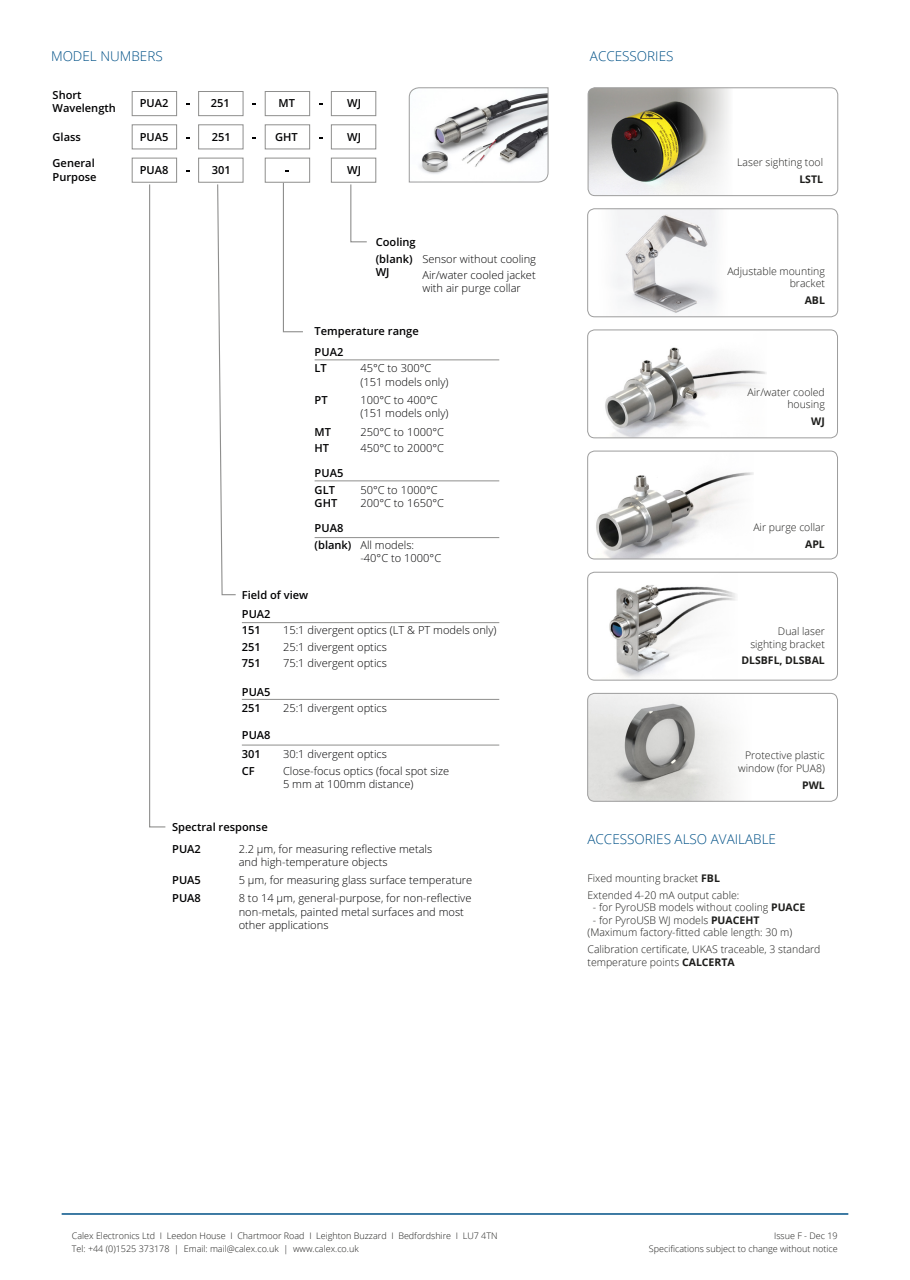
<style>
.page{position:relative;width:910px;height:1280px;background:#fff}
.page>*{position:absolute;margin:0;border:0;box-sizing:border-box;transform-origin:0 0}
.p_h2{font:300 13.5px "Open Sans";color:#005187}
.t1{font:300 11.1px/13.4px "Open Sans";color:#020203}
.t2{font:600 11.1px/16.6px "Open Sans";color:#020203}
.t3{font:300 10.5px/12.6px "Open Sans";color:#1d1d1b;text-align:right}
.t4{font:700 10.5px "Open Sans";color:#1d1d1b}
.t5{font:300 9px/12.9px "Open Sans";color:#1d1d1b}
.s1{font-weight:600}
.s2{font-weight:300}
.s3{font-weight:700}
</style>
<div class="page">
<img style="left:588px;top:88px;width:141px;height:108px">
<div style="left:588px;top:88px;width:250px;height:108px;border:1px solid #9d9d9d;border-radius:7px"></div>
<img style="left:615px;top:211px;width:103px;height:103px">
<div style="left:587px;top:209px;width:251px;height:108px;border:1px solid #9d9d9d;border-radius:7px"></div>
<img style="left:588px;top:330px;width:178px;height:108px">
<div style="left:587px;top:330px;width:251px;height:108px;border:1px solid #9d9d9d;border-radius:7px"></div>
<img style="left:588px;top:573px;width:148px;height:107px">
<div style="left:587px;top:572px;width:251px;height:108px;border:1px solid #9d9d9d;border-radius:7px"></div>
<img style="left:588px;top:451px;width:166px;height:108px">
<div style="left:587px;top:451px;width:251px;height:108px;border:1px solid #9d9d9d;border-radius:7px"></div>
<img style="left:588px;top:694px;width:146px;height:107px">
<div style="left:587px;top:693px;width:251px;height:108px;border:1px solid #9d9d9d;border-radius:7px"></div>
<svg style="left:149px;top:183px;width:219px;height:645px"></svg>
<hr style="left:315px;top:359px;width:184px;height:1px;background:#8e8e8d">
<hr style="left:315px;top:480px;width:184px;height:1px;background:#8e8e8d">
<hr style="left:315px;top:537px;width:184px;height:1px;background:#8e8e8d">
<hr style="left:242px;top:622px;width:257px;height:1px;background:#8e8e8d">
<hr style="left:242px;top:699px;width:257px;height:1px;background:#8e8e8d">
<hr style="left:242px;top:745px;width:257px;height:1px;background:#8e8e8d">
<svg style="left:131px;top:91px;width:246px;height:92px"></svg>
<svg style="left:409px;top:87px;width:139px;height:95px"></svg>
<hr style="left:62px;top:1213px;width:786px;height:2px;background:#005187">
<p class="p_h2" style="left:51px;top:47px;width:113px">MODEL NUMBERS</p>
<p class="t2" style="left:53px;top:88px;width:65px;line-height:13.4px">Short<br>Wavelength</p>
<p class="t2" style="left:140px;top:95px;width:30px">PUA2</p>
<p class="t2" style="left:211px;top:95px;width:21px">251</p>
<p class="t2" style="left:278px;top:95px;width:18px">MT</p>
<p class="t2" style="left:347px;top:95px;width:15px">WJ</p>
<p class="t2" style="left:53px;top:128px;width:30px">Glass</p>
<p class="t2" style="left:140px;top:128px;width:30px">PUA5</p>
<p class="t2" style="left:212px;top:128px;width:21px">251</p>
<p class="t2" style="left:275px;top:128px;width:24px">GHT</p>
<p class="t2" style="left:347px;top:128px;width:15px">WJ</p>
<p class="t2" style="left:53px;top:156px;width:46px;line-height:13.4px">General<br>Purpose</p>
<p class="t2" style="left:140px;top:161px;width:30px">PUA8</p>
<p class="t2" style="left:212px;top:161px;width:21px">301</p>
<p class="t2" style="left:347px;top:161px;width:15px">WJ</p>
<p class="t1" style="left:376px;top:232px;width:162px;line-height:17.5px"><span class="s1">Cooling<br>(blank)</span> Sensor without cooling</p>
<p class="t2" style="left:376px;top:264px;width:15px">WJ</p>
<p class="t1" style="left:422px;top:268px;width:115px">Air/water cooled jacket with air purge collar</p>
<p class="t2" style="left:315px;top:321px;width:106px;line-height:20.4px">Temperature range<br>PUA2</p>
<p class="t2" style="left:315px;top:360px;width:14px">LT</p>
<p class="t1" style="left:360px;top:361px;width:90px">45°C to 300°C (151 models only)</p>
<p class="t2" style="left:315px;top:391px;width:15px">PT</p>
<p class="t1" style="left:360px;top:393px;width:90px">100°C to 400°C (151 models only)</p>
<p class="t2" style="left:315px;top:423px;width:18px">MT</p>
<p class="t1" style="left:360px;top:425px;width:85px">250°C to 1000°C</p>
<p class="t2" style="left:315px;top:440px;width:16px">HT</p>
<p class="t1" style="left:360px;top:441px;width:85px">450°C to 2000°C</p>
<p class="t2" style="left:315px;top:464px;width:30px">PUA5<br>GLT</p>
<p class="t2" style="left:315px;top:494px;width:24px">GHT</p>
<p class="t1" style="left:360px;top:482px;width:85px">50°C to 1000°C<br>200°C to 1650°C</p>
<p class="t2" style="left:315px;top:520px;width:101px">PUA8<br>(blank) <span class="s2">All models:</span></p>
<p class="t1" style="left:360px;top:551px;width:82px">-40°C to 1000°C</p>
<p class="t2" style="left:242px;top:585px;width:68px;line-height:18.9px">Field of view<br>PUA2</p>
<p class="t2" style="left:242px;top:621px;width:21px">151</p>
<p class="t1" style="left:283px;top:623px;width:215px">15:1 divergent optics (LT &amp; PT models only)</p>
<p class="t2" style="left:242px;top:638px;width:21px">251</p>
<p class="t1" style="left:283px;top:640px;width:105px">25:1 divergent optics</p>
<p class="t2" style="left:242px;top:655px;width:21px">751</p>
<p class="t1" style="left:283px;top:656px;width:105px">75:1 divergent optics</p>
<p class="t2" style="left:242px;top:683px;width:30px">PUA5<br>251</p>
<p class="t1" style="left:283px;top:701px;width:105px">25:1 divergent optics</p>
<p class="t2" style="left:242px;top:725px;width:30px;line-height:19.4px">PUA8<br>301</p>
<p class="t1" style="left:283px;top:747px;width:105px">30:1 divergent optics</p>
<p class="t2" style="left:242px;top:762px;width:14px">CF</p>
<p class="t1" style="left:283px;top:764px;width:168px">Close-focus optics (focal spot size<br>5 mm at 100mm distance)</p>
<p class="t2" style="left:172px;top:816px;width:97px;line-height:22px">Spectral response<br>PUA2</p>
<p class="t1" style="left:239px;top:842px;width:195px">2.2 µm, for measuring reflective metals and high-temperature objects</p>
<p class="t2" style="left:172px;top:872px;width:30px">PUA5</p>
<p class="t1" style="left:239px;top:873px;width:235px">5 µm, for measuring glass surface temperature</p>
<p class="t2" style="left:172px;top:890px;width:30px">PUA8</p>
<p class="t1" style="left:239px;top:891px;width:234px">8 to 14 µm, general-purpose, for non-reflective non-metals, painted metal surfaces and most other applications</p>
<p class="p_h2" style="left:590px;top:47px;width:85px">ACCESSORIES</p>
<p class="t3" style="left:737px;top:156px;width:87px">Laser sighting tool</p>
<p class="t4" style="left:799px;top:172px;width:25px">LSTL</p>
<p class="t3" style="left:727px;top:264px;width:99px">Adjustable mounting bracket</p>
<p class="t4" style="left:805px;top:293px;width:22px">ABL</p>
<p class="t3" style="left:748px;top:385px;width:79px">Air/water cooled housing</p>
<p class="t4" style="left:811px;top:414px;width:15px">WJ</p>
<p class="t3" style="left:753px;top:521px;width:73px">Air purge collar</p>
<p class="t4" style="left:805px;top:537px;width:21px">APL</p>
<p class="t3" style="left:750px;top:624px;width:76px">Dual laser sighting bracket</p>
<p class="t4" style="left:741px;top:653px;width:85px">DLSBFL, DLSBAL</p>
<p class="t3" style="left:738px;top:749px;width:88px">Protective plastic window (for PUA8)</p>
<p class="t4" style="left:802px;top:777px;width:24px">PWL</p>
<p class="p_h2" style="left:587px;top:829px;width:190px">ACCESSORIES ALSO AVAILABLE</p>
<p class="t3" style="left:587px;top:871px;width:134px">Fixed mounting bracket <span class="s3">FBL</span></p>
<p class="t3" style="left:587px;top:888px;width:153px">Extended 4-20 mA output cable:</p>
<p class="t3" style="left:593px;top:901px;width:214px">- for PyroUSB models without cooling <span class="s3">PUACE</span></p>
<p class="t3" style="left:587px;top:913px;width:206px;text-align:left;text-indent:5px">- for PyroUSB WJ models <span class="s3">PUACEHT </span>(Maximum factory-fitted cable length: 30 m)</p>
<p class="t3" style="left:587px;top:943px;width:235px;text-align:left">Calibration certificate, UKAS traceable, 3 standard temperature points <span class="s3">CALCERTA</span></p>
<p class="t5" style="left:72px;top:1229px;width:427px">Calex Electronics Ltd I Leedon House I Chartmoor Road I Leighton Buzzard I Bedfordshire I LU7 4TN<br>Tel: +44 (0)1525 373178 | Email: mail@calex.co.uk | www.calex.co.uk</p>
<p class="t5" style="left:774px;top:1229px;width:65px">Issue F - Dec 19</p>
<p class="t5" style="left:649px;top:1242px;width:190px">Specifications subject to change without notice</p>
</div>
